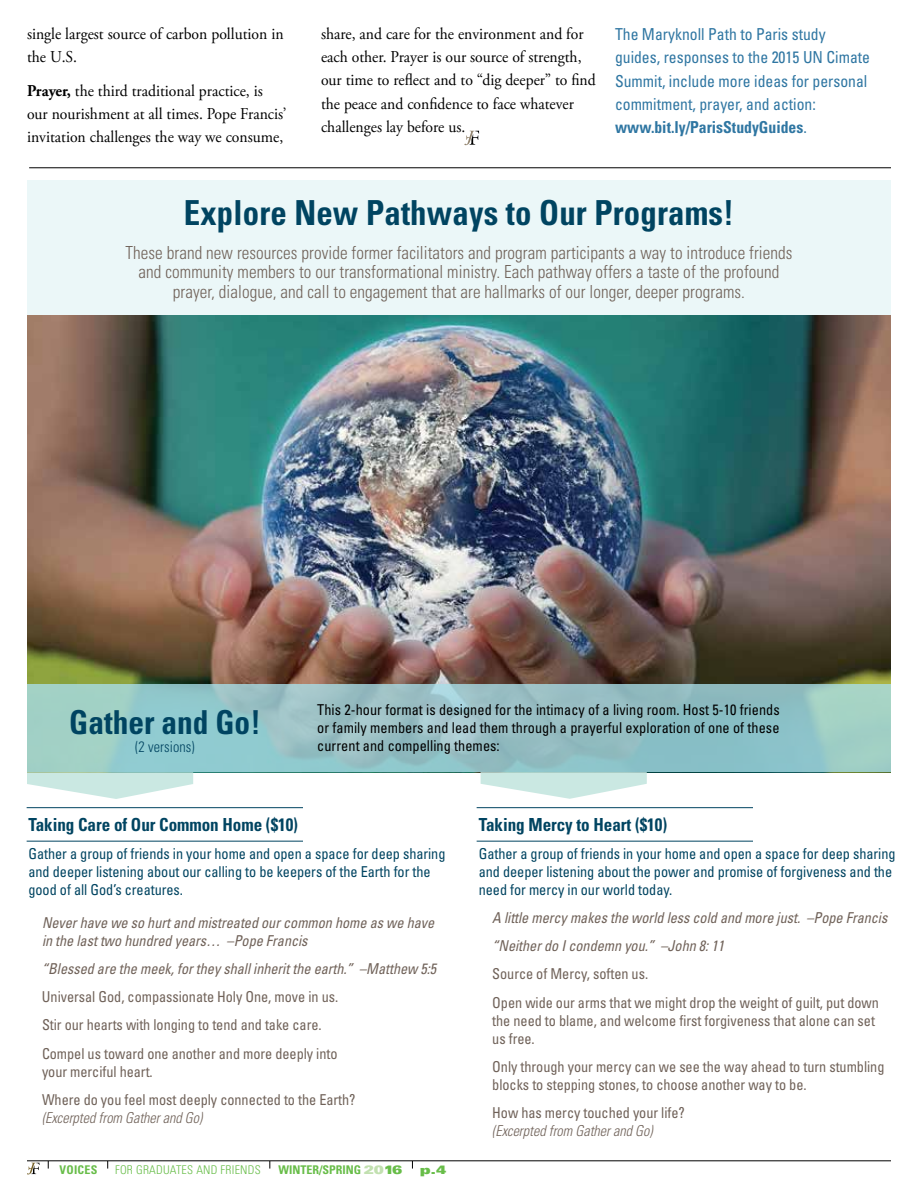
<style>
.page{position:relative;width:918px;height:1188px;background:#fff}
.page>*{position:absolute;margin:0;border:0;box-sizing:border-box;transform-origin:0 0}
.t1{font:700 condensed 34.5px "Univers";letter-spacing:.005em;color:#004461;scale:.95 1}
.t2{font:700 condensed 33px "Univers";color:#004461;scale:.95 1}
.t3{font:300 condensed 18px/19.5px "Univers";letter-spacing:.005em;color:#706259;text-align:center;scale:.95 1}
.t4{font:700 condensed 18px "Univers";letter-spacing:-.005em;color:#004461;scale:.95 1}
.t5{font:16.5px/23.2px "Adobe Garamond Pro";color:#000;scale:.95 1}
.t6{font:condensed 16.5px/23.2px "Univers";color:#2f76a2;scale:.95 1}
.t7{font:condensed 15px/28.2px "Univers";letter-spacing:-.005em;color:#706259;scale:.95 1}
.t8{font:condensed 15px/18px "Univers";letter-spacing:-.005em;color:#004461;scale:.95 1}
.t9{font:italic condensed 15px/18px "Univers";letter-spacing:-.005em;color:#706259;scale:.95 1}
.t10{font:condensed 15px/18px "Univers";letter-spacing:.005em;color:#000;text-align:justify;scale:.95 1}
.t11{font:italic 300 condensed 15px "Univers";letter-spacing:-.005em;color:#706259;scale:.95 1}
.t12{font:300 condensed 15px "Univers";letter-spacing:.005em;color:#004461;scale:.95 1}
.t13{font:700 condensed 12px "Univers";color:#68bd49}
.t14{font:300 condensed 12px "Univers";letter-spacing:.02em;color:#68bd49}
.t15{font:900 expanded 12px "Univers";color:#68bd49}
.s1{font-weight:700}
.s2{font-weight:900;font-stretch:expanded;color:#c2e0b0}
.s3{font-weight:900;font-stretch:expanded}
</style>
<div class="page">
<img style="left:27px;top:315px;width:864px;height:370px">
<svg style="left:27px;top:1163px;width:13px;height:11px"></svg>
<hr style="left:27px;top:1161px;width:864px;height:1px;background:#000">
<svg style="left:464px;top:131px;width:15px;height:14px"></svg>
<svg style="left:27px;top:685px;width:864px;height:87px;background:#96c4c6"></svg>
<svg style="left:27px;top:772px;width:166px;height:27px"></svg>
<svg style="left:481px;top:772px;width:166px;height:27px"></svg>
<hr style="left:29px;top:167px;width:862px;height:1px;background:#000">
<hr style="left:27px;top:807px;width:276px;height:1px;background:#004461">
<hr style="left:477px;top:807px;width:276px;height:1px;background:#004461">
<hr style="left:27px;top:841px;width:276px;height:1px;background:#004461">
<hr style="left:477px;top:841px;width:276px;height:1px;background:#004461">
<div style="left:27px;top:180px;width:864px;height:135px;background:#ebf7f8"></div>
<p class="t5" style="left:27px;top:23px;width:272px">single largest source of carbon pollution in the U.S.</p>
<p class="t5" style="left:27px;top:79px;width:275px"><span class="s1">Prayer,</span> the third traditional practice, is our nourishment at all times. Pope Francis’ invitation challenges the way we consume,</p>
<p class="t5" style="left:321px;top:23px;width:291px">share, and care for the environment and for each other. Prayer is our source of strength, our time to reflect and to “dig deeper” to find the peace and confidence to face whatever challenges lay before us.</p>
<p class="t6" style="left:615px;top:22px;width:270px">The Maryknoll Path to Paris study guides, responses to the 2015 UN Cimate Summit, include more ideas for personal commitment, prayer, and action: <span class="s1">www.bit.ly/ParisStudyGuides</span>.</p>
<h1 class="t1" style="left:184px;top:192px;width:581px">Explore New Pathways to Our Programs!</h1>
<p class="t3" style="left:126px;top:243px;width:704px">These brand new resources provide former facilitators and program participants a way to introduce friends and community members to our transformational ministry. Each pathway offers a taste of the profound prayer, dialogue, and call to engagement that are hallmarks of our longer, deeper programs.</p>
<h2 class="t2" style="left:69px;top:702px;width:203px">Gather and Go!</h2>
<p class="t12" style="left:135px;top:738px;width:64px">(2 versions)</p>
<p class="t10" style="left:317px;top:701px;width:488px">This 2-hour format is designed for the intimacy of a living room. Host 5-10 friends or family members and lead them through a prayerful exploration of one of these current and compelling themes:</p>
<p class="t4" style="left:28px;top:813px;width:285px">Taking Care of Our Common Home ($10)</p>
<p class="t8" style="left:28px;top:844px;width:440px">Gather a group of friends in your home and open a space for deep sharing and deeper listening about our calling to be keepers of the Earth for the good of all God’s creatures.</p>
<p class="t9" style="left:42px;top:914px;width:414px">Never have we so hurt and mistreated our common home as we have in the last two hundred years… –Pope Francis</p>
<p class="t9" style="left:42px;top:960px;width:417px">“Blessed are the meek, for they shall inherit the earth.” –Matthew 5:5</p>
<p class="t7" style="left:42px;top:983px;width:313px">Universal God, compassionate Holy One, move in us.<br>Stir our hearts with longing to tend and take care.<br>Compel us toward one another and more deeply into</p>
<p class="t7" style="left:42px;top:1057px;width:332px">your merciful heart.<br>Where do you feel most deeply connected to the Earth?</p>
<p class="t11" style="left:42px;top:1108px;width:170px">(Excerpted from Gather and Go)</p>
<p class="t13" style="left:60px;top:1162px;width:39px">VOICES</p>
<p class="t14" style="left:115px;top:1162px;width:147px">FOR GRADUATES AND FRIENDS</p>
<p class="t13" style="left:278px;top:1162px;width:126px">WINTER/SPRING <span class="s2">20</span><span class="s3">16</span></p>
<p class="t15" style="left:420px;top:1162px;width:28px">p.4</p>
<p class="t4" style="left:479px;top:814px;width:200px">Taking Mercy to Heart ($10)</p>
<p class="t8" style="left:479px;top:845px;width:440px">Gather a group of friends in your home and open a space for deep sharing and deeper listening about the power and promise of forgiveness and the need for mercy in our world today.</p>
<p class="t9" style="left:492px;top:904px;width:417px;line-height:28.2px">A little mercy makes the world less cold and more just. –Pope Francis “Neither do I condemn you.” –John 8: 11</p>
<p class="t7" style="left:492px;top:960px;width:408px">Source of Mercy, soften us.<br>Open wide our arms that we might drop the weight of guilt, put down</p>
<p class="t7" style="left:492px;top:1011px;width:404px;line-height:18px">the need to blame, and welcome first forgiveness that alone can set us free.</p>
<p class="t7" style="left:492px;top:1057px;width:414px;line-height:18px">Only through your mercy can we see the way ahead to turn stumbling blocks to stepping stones, to choose another way to be.</p>
<p class="t7" style="left:492px;top:1098px;width:204px">How has mercy touched your life?</p>
<p class="t11" style="left:492px;top:1122px;width:170px">(Excerpted from Gather and Go)</p>
</div>
